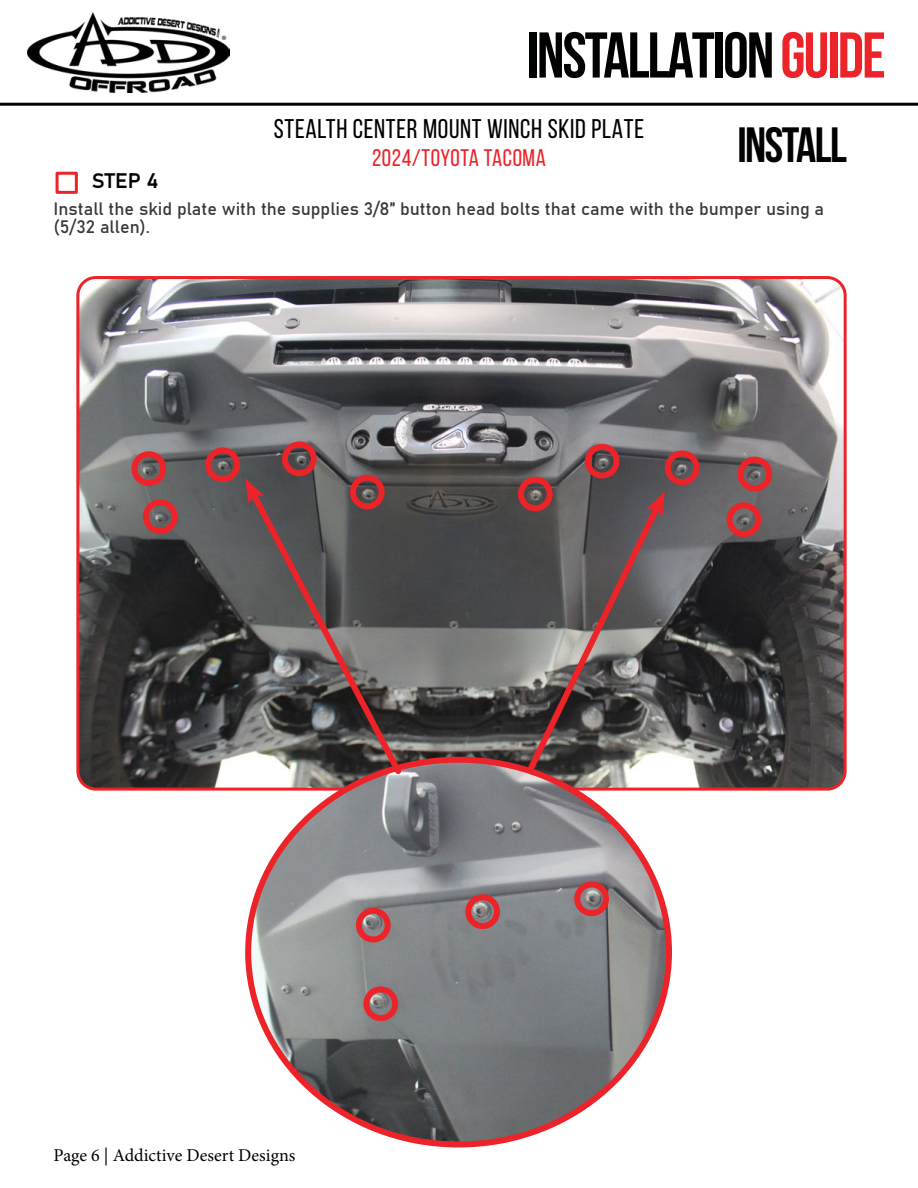
<style>
.page{position:relative;width:918px;height:1188px;background:#fff}
.page>*{position:absolute;margin:0;border:0;box-sizing:border-box;transform-origin:0 0}
.t1{font:700 64.5px "Bebas Neue";letter-spacing:-.03em;color:#000101}
.t2{font:700 49.5px "Bebas Neue";letter-spacing:-.03em;color:#000101}
.t3{font:27px "Bebas Neue";letter-spacing:.025em;color:#000}
.t4{font:24px "Bebas Neue";letter-spacing:.025em;color:#ec2329}
.t5{font:21px "Bahnschrift";color:#000}
.t6{font:18px/18px "Bahnschrift";color:#383838}
.t7{font:18px "Minion Pro";color:#000}
.s1{color:#ec2329}
</style>
<div class="page">
<hr style="left:0;top:103px;width:918px;height:3px;background:#000">
<img style="left:27px;top:12px;width:203px;height:80px">
<div style="left:56px;top:172px;width:22px;height:22px;border:3px solid #ec2329"></div>
<img style="left:80px;top:280px;width:763px;height:507px">
<div style="left:76px;top:276px;width:771px;height:515px;border:3px solid #ec2329;border-radius:18px"></div>
<img style="left:248px;top:760px;width:421px;height:381px">
<div style="left:143px;top:499px;width:35px;height:35px;border:6px solid #ec2329;border-radius:50%"></div>
<div style="left:727px;top:502px;width:34px;height:35px;border:6px solid #ec2329;border-radius:50%"></div>
<div style="left:738px;top:457px;width:34px;height:34px;border:6px solid #ec2329;border-radius:50%"></div>
<div style="left:665px;top:450px;width:34px;height:35px;border:6px solid #ec2329;border-radius:50%"></div>
<div style="left:585px;top:444px;width:34px;height:35px;border:6px solid #ec2329;border-radius:50%"></div>
<div style="left:518px;top:477px;width:35px;height:34px;border:6px solid #ec2329;border-radius:50%"></div>
<div style="left:350px;top:475px;width:35px;height:34px;border:6px solid #ec2329;border-radius:50%"></div>
<div style="left:282px;top:441px;width:35px;height:35px;border:6px solid #ec2329;border-radius:50%"></div>
<div style="left:205px;top:447px;width:35px;height:35px;border:6px solid #ec2329;border-radius:50%"></div>
<div style="left:131px;top:451px;width:35px;height:35px;border:6px solid #ec2329;border-radius:50%"></div>
<svg style="left:244px;top:483px;width:162px;height:296px;background:#645a5a"></svg>
<svg style="left:245px;top:478px;width:20px;height:27px"></svg>
<svg style="left:523px;top:491px;width:143px;height:285px;background:#6b605f"></svg>
<div style="left:363px;top:986px;width:35px;height:35px;border:6px solid #ec2329;border-radius:50%"></div>
<div style="left:356px;top:908px;width:35px;height:35px;border:6px solid #ec2329;border-radius:50%"></div>
<div style="left:465px;top:894px;width:35px;height:35px;border:6px solid #ec2329;border-radius:50%"></div>
<div style="left:574px;top:881px;width:35px;height:35px;border:6px solid #ec2329;border-radius:50%"></div>
<h1 class="t1" style="left:527px;top:20px;width:361px">INSTALLATION<span class="s1">guide</span></h1>
<h3 class="t3" style="left:274px;top:114px;width:372px">STEALTH CENTER MOUNT WINCH SKID PLATE</h3>
<h3 class="t4" style="left:372px;top:145px;width:175px">2024/TOYOTA TACOMA</h3>
<h2 class="t2" style="left:737px;top:117px;width:111px">INSTALL</h2>
<p class="t5" style="left:92px;top:165px;width:68px">STEP 4</p>
<p class="t6" style="left:54px;top:199px;width:772px">Install the skid plate with the supplies 3/8” button head bolts that came with the bumper using a (5/32 allen).</p>
<p class="t7" style="left:54px;top:1143px;width:243px">Page 6 | Addictive Desert Designs</p>
</div>
